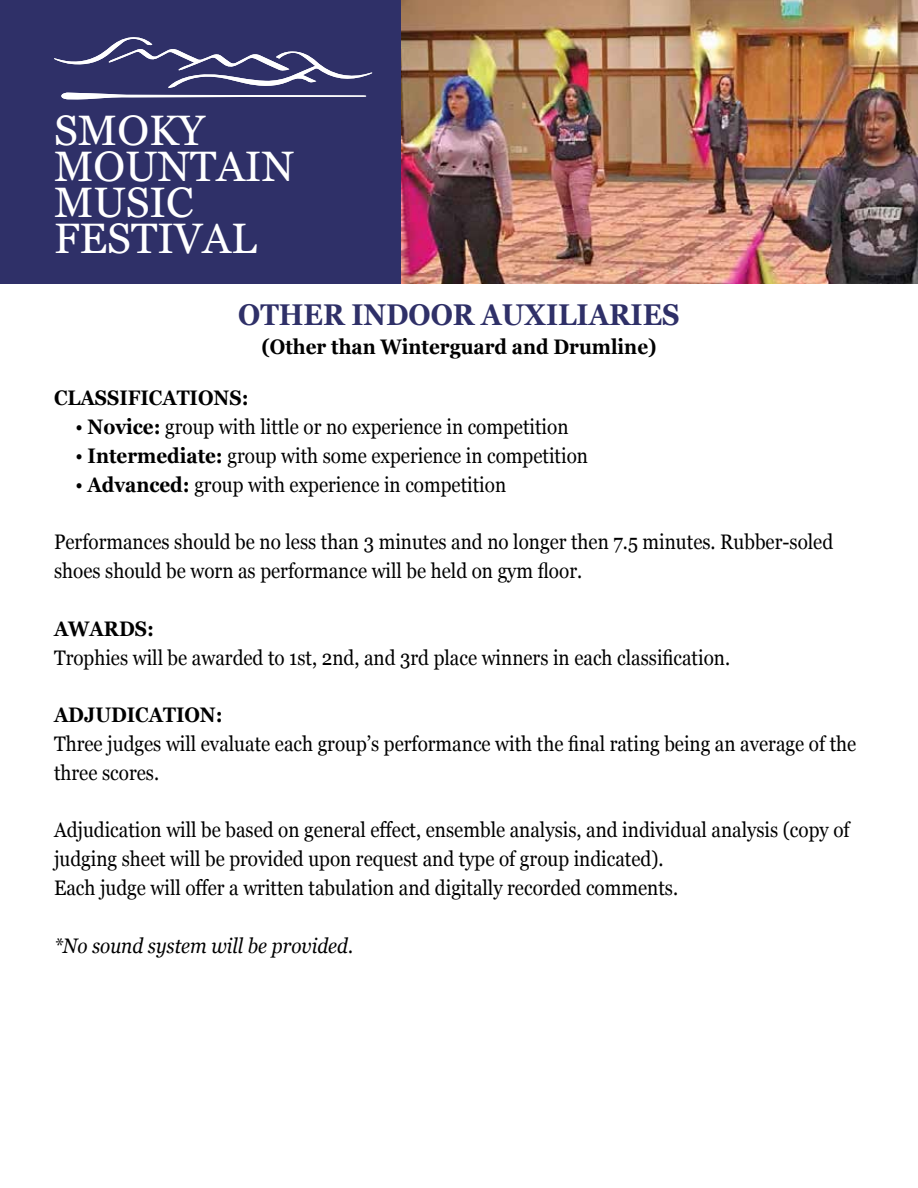
<style>
.page{position:relative;width:918px;height:1188px;background:#fff}
.page>*{position:absolute;margin:0;border:0;box-sizing:border-box;transform-origin:0 0}
.t1{font:42.6px/36px "Georgia";color:#fff}
.t2{font:700 30px "Georgia";color:#2f3068;scale:.9 1}
.t3{font:21px/28.8px "Georgia";color:#000;scale:.9 1}
.t4{font:700 21px "Georgia";color:#000;scale:.9 1}
.t5{font:italic 21px "Georgia";color:#000;scale:.9 1}
.s1{font-weight:700}
</style>
<div class="page">
<div style="left:0;top:0;width:918px;height:284px;background:#2f3068"></div>
<svg style="left:54px;top:37px;width:318px;height:62px"></svg>
<img style="left:401px;top:0;width:517px;height:284px">
<h1 class="t1" style="left:54px;top:111px;width:242px">SMOKY<br>MOUNTAIN<br>MUSIC<br>FESTIVAL</h1>
<h2 class="t2" style="left:238px;top:292px;width:492px">OTHER INDOOR AUXILIARIES</h2>
<p class="t4" style="left:261px;top:331px;width:441px">(Other than Winterguard and Drumline)</p>
<p class="t4" style="left:54px;top:382px;width:218px">CLASSIFICATIONS:</p>
<p class="t3" style="left:76px;top:412px;width:549px">• <span class="s1">Novice:</span> group with little or no experience in competition</p>
<p class="t3" style="left:76px;top:441px;width:571px">• <span class="s1">Intermediate:</span> group with some experience in competition</p>
<p class="t3" style="left:76px;top:469px;width:480px">• <span class="s1">Advanced:</span> group with experience in competition</p>
<p class="t3" style="left:54px;top:527px;width:867px">Performances should be no less than 3 minutes and no longer then 7.5 minutes. Rubber-soled shoes should be worn as performance will be held on gym floor.</p>
<p class="t4" style="left:54px;top:613px;width:113px">AWARDS:</p>
<p class="t3" style="left:54px;top:642px;width:753px">Trophies will be awarded to 1st, 2nd, and 3rd place winners in each classification.</p>
<p class="t4" style="left:54px;top:699px;width:189px">ADJUDICATION:</p>
<p class="t3" style="left:54px;top:729px;width:893px">Three judges will evaluate each group’s performance with the final rating being an average of the three scores.</p>
<p class="t3" style="left:54px;top:815px;width:886px">Adjudication will be based on general effect, ensemble analysis, and individual analysis (copy of judging sheet will be provided upon request and type of group indicated).<br>Each judge will offer a written tabulation and digitally recorded comments.</p>
<p class="t5" style="left:54px;top:930px;width:334px">*No sound system will be provided.</p>
</div>
